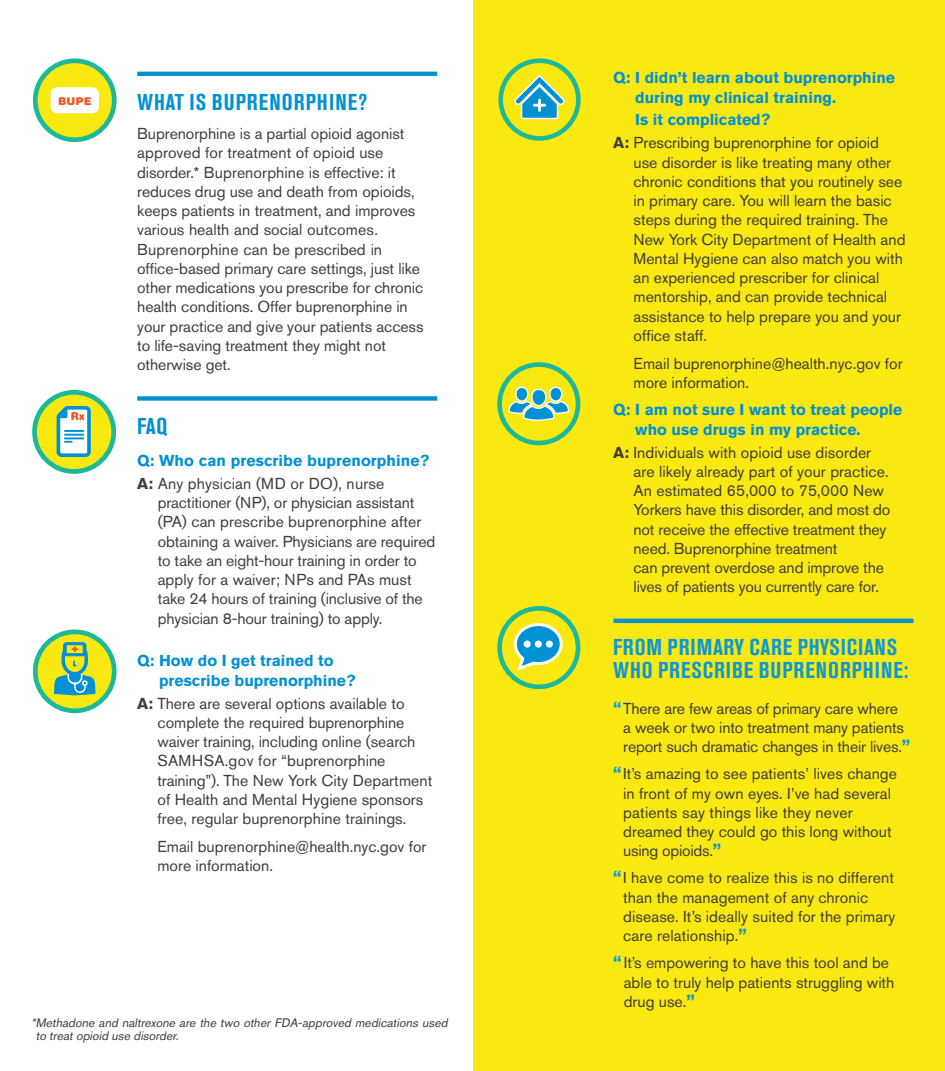
<style>
.page{position:relative;width:945px;height:1071px;background:#fff}
.page>*{position:absolute;margin:0;border:0;box-sizing:border-box;transform-origin:0 0}
.t1{font:700 condensed 22.75px/22.8px "Akzidenz Grotesk BQ";letter-spacing:.04em;color:#0b98d7}
.t2{font:700 condensed 22.75px "Akzidenz Grotesk BQ";letter-spacing:.045em;color:#0091d4}
.t3{font:15.75px/19.2px "Akzidenz Grotesk BQ";color:#3e3e3f}
.t4{font:700 15.75px/19.2px "Akzidenz Grotesk BQ";color:#0091d4}
.t5{font:italic 12.25px/12.2px "Akzidenz Grotesk BQ";color:#3e3e3f}
.t6{font:900 10.67px "Helvetica Rounded";color:#f15522}
.s1{font-weight:700}
.s2{font-weight:700;font-size:17.5px;color:#0b98d7}
</style>
<div class="page">
<div style="left:473px;top:0;width:472px;height:1071px;background:#fae811"></div>
<hr style="left:137px;top:72px;width:300px;height:4px;background:#0091d4">
<div style="left:137px;top:396px;width:300px;height:5px;background:#0091d4"></div>
<hr style="left:613px;top:619px;width:300px;height:4px;background:#0091d4">
<div style="left:35px;top:61px;width:79px;height:79px;background:#fae811;border-radius:50%"></div>
<div style="left:33px;top:58px;width:84px;height:84px;border:5px solid #1bb999;border-radius:50%"></div>
<div style="left:51px;top:88px;width:47px;height:24px;background:#fff;border-radius:6px"></div>
<div style="left:51px;top:87px;width:48px;height:26px;border:2px solid #fff;border-radius:6px"></div>
<div style="left:35px;top:392px;width:79px;height:79px;background:#fae811;border-radius:50%"></div>
<div style="left:32px;top:390px;width:84px;height:84px;border:5px solid #1bb999;border-radius:50%"></div>
<svg style="left:57px;top:406px;width:34px;height:51px;background:#9accdc"></svg>
<svg style="left:501px;top:61px;width:77px;height:77px"></svg>
<div style="left:498px;top:58px;width:83px;height:83px;border:5px solid #1bb999;border-radius:50%"></div>
<svg style="left:514px;top:74px;width:52px;height:46px"></svg>
<svg style="left:500px;top:608px;width:78px;height:79px"></svg>
<div style="left:497px;top:606px;width:83px;height:83px;border:5px solid #1bb999;border-radius:50%"></div>
<svg style="left:514px;top:623px;width:49px;height:48px"></svg>
<div style="left:524px;top:641px;width:7px;height:7px;background:#fff;border-radius:50%"></div>
<div style="left:546px;top:641px;width:7px;height:7px;background:#fff;border-radius:50%"></div>
<div style="left:535px;top:641px;width:7px;height:7px;background:#fff;border-radius:50%"></div>
<svg style="left:500px;top:365px;width:78px;height:78px"></svg>
<div style="left:497px;top:362px;width:83px;height:83px;border:5px solid #1bb999;border-radius:50%"></div>
<div style="left:532px;top:389px;width:14px;height:17px;background:#0091d4;border-radius:50%"></div>
<div style="left:531px;top:389px;width:16px;height:17px;border:1px solid #fff;border-radius:50%"></div>
<svg style="left:550px;top:387px;width:12px;height:14px"></svg>
<div style="left:549px;top:387px;width:13px;height:15px;border:1px solid #fff;border-radius:50%"></div>
<svg style="left:508px;top:400px;width:62px;height:23px"></svg>
<svg style="left:516px;top:387px;width:12px;height:14px"></svg>
<div style="left:515px;top:387px;width:13px;height:15px;border:1px solid #fff;border-radius:50%"></div>
<svg style="left:35px;top:632px;width:79px;height:79px;background:#dae124"></svg>
<div style="left:33px;top:630px;width:84px;height:83px;border:5px solid #1bb999;border-radius:50%"></div>
<svg style="left:53px;top:642px;width:43px;height:53px;background:#86bf75"></svg>
<p class="t6" style="left:58px;top:94px;width:35px">BUPE</p>
<p class="t2" style="left:137px;top:89px;width:231px">WHAT IS BUPRENORPHINE?</p>
<p class="t3" style="left:137px;top:124px;width:288px">Buprenorphine is a partial opioid agonist approved for treatment of opioid use disorder.* Buprenorphine is effective: it reduces drug use and death from opioids, keeps patients in treatment, and improves various health and social outcomes.<br>Buprenorphine can be prescribed in office-based primary care settings, just like other medications you prescribe for chronic health conditions. Offer buprenorphine in your practice and give your patients access to life-saving treatment they might not otherwise get.</p>
<p class="t2" style="left:137px;top:413px;width:32px">FAQ</p>
<p class="t4" style="left:137px;top:451px;width:293px">Q: Who can prescribe buprenorphine?</p>
<p class="t3" style="left:158px;top:474px;width:279px;text-indent:-20px"><span class="s1">A:</span> Any physician (MD or DO), nurse practitioner (NP), or physician assistant (PA) can prescribe buprenorphine after obtaining a waiver. Physicians are required to take an eight-hour training in order to apply for a waiver; NPs and PAs must take 24 hours of training (inclusive of the physician 8-hour training) to apply.</p>
<p class="t4" style="left:159px;top:651px;width:198px;text-indent:-22px">Q: How do I get trained to prescribe buprenorphine?</p>
<p class="t3" style="left:157px;top:693px;width:276px;text-indent:-20px"><span class="s1">A:</span> There are several options available to complete the required buprenorphine waiver training, including online (search SAMHSA.gov for “buprenorphine training”). The New York City Department of Health and Mental Hygiene sponsors free, regular buprenorphine trainings.</p>
<p class="t3" style="left:157px;top:837px;width:271px">Email buprenorphine@health.nyc.gov for more information.</p>
<p class="t5" style="left:36px;top:1017px;width:416px;text-indent:-4px">*Methadone and naltrexone are the two other FDA-approved medications used to treat opioid use disorder.</p>
<p class="t4" style="left:635px;top:68px;width:261px;text-indent:-22px">Q: I didn’t learn about buprenorphine during my clinical training.</p>
<p class="t4" style="left:635px;top:110px;width:137px">Is it complicated?</p>
<p class="t3" style="left:634px;top:133px;width:273px;text-indent:-20px"><span class="s1">A:</span> Prescribing buprenorphine for opioid use disorder is like treating many other chronic conditions that you routinely see in primary care. You will learn the basic steps during the required training. The New York City Department of Health and Mental Hygiene can also match you with an experienced prescriber for clinical mentorship, and can provide technical assistance to help prepare you and your office staff.</p>
<p class="t3" style="left:634px;top:354px;width:271px">Email buprenorphine@health.nyc.gov for more information.</p>
<p class="t4" style="left:635px;top:400px;width:269px;text-indent:-22px">Q: I am not sure I want to treat people who use drugs in my practice.</p>
<p class="t3" style="left:634px;top:442px;width:258px;text-indent:-20px"><span class="s1">A:</span> Individuals with opioid use disorder are likely already part of your practice.<br>An estimated 65,000 to 75,000 New Yorkers have this disorder, and most do not receive the effective treatment they need. Buprenorphine treatment<br>can prevent overdose and improve the lives of patients you currently care for.</p>
<p class="t1" style="left:613px;top:636px;width:297px">FROM PRIMARY CARE PHYSICIANS<br>WHO PRESCRIBE BUPRENORPHINE:</p>
<p class="t3" style="left:623px;top:698px;width:288px;text-indent:-10px"><span class="s2">“</span> There are few areas of primary care where<br>a week or two into treatment many patients report such dramatic changes in their lives.<span class="s2">”</span></p>
<p class="t3" style="left:623px;top:764px;width:275px;text-indent:-10px"><span class="s2">“</span>It’s amazing to see patients’ lives change in front of my own eyes. I’ve had several patients say things like they never dreamed they could go this long without using opioids.<span class="s2">”</span></p>
<p class="t3" style="left:623px;top:868px;width:274px;text-indent:-10px"><span class="s2">“</span>I have come to realize this is no different than the management of any chronic disease. It’s ideally suited for the primary care relationship.<span class="s2">”</span></p>
<p class="t3" style="left:624px;top:953px;width:272px;text-indent:-10px"><span class="s2">“</span>It’s empowering to have this tool and be able to truly help patients struggling with drug use.<span class="s2">”</span></p>
</div>
